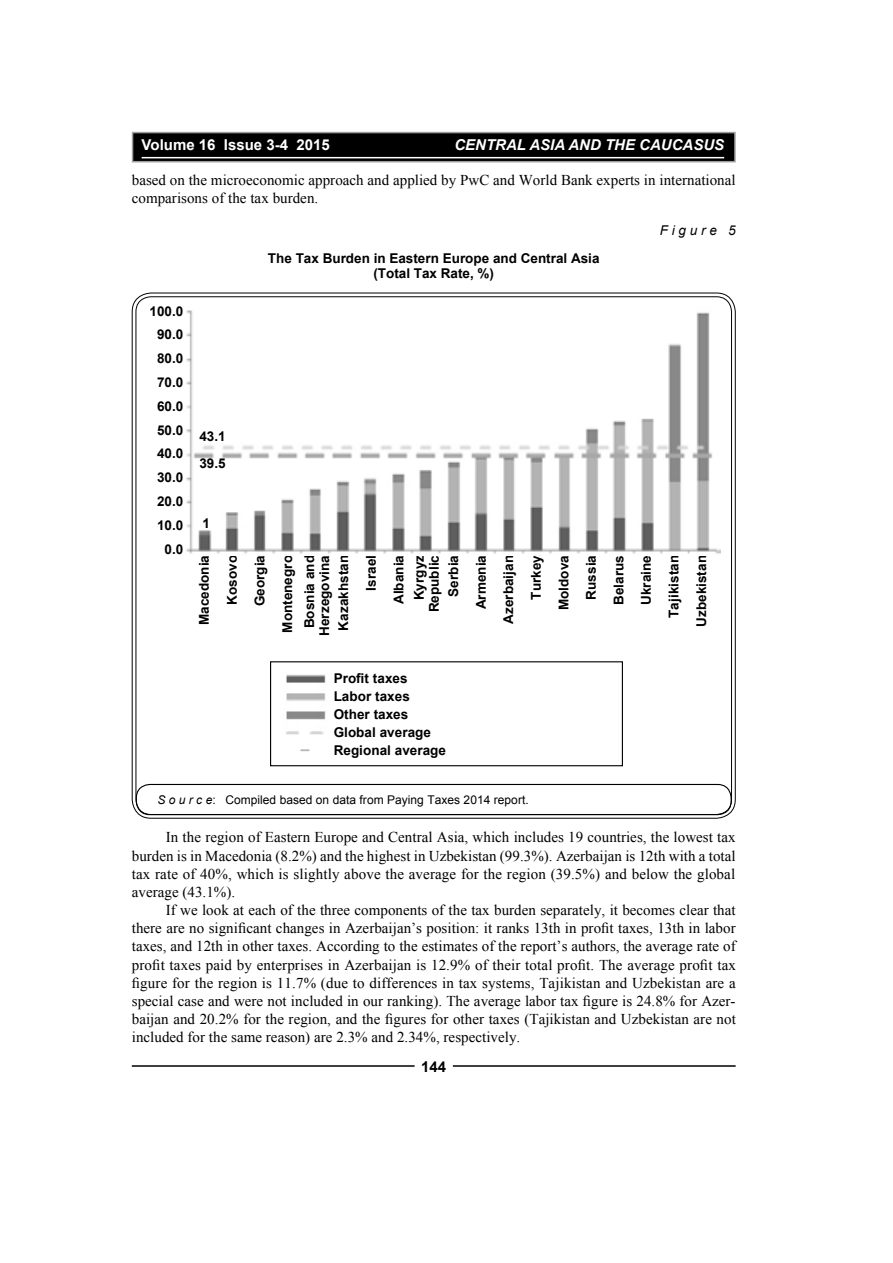
<style>
.page{position:relative;width:893px;height:1263px;background:#fff}
.page>*{position:absolute;margin:0;border:0;box-sizing:border-box;transform-origin:0 0}
.t1{font:15px/18.1px "Times New Roman";color:#000;text-align:justify}
.t2{font:italic 700 15px "Arial";color:#fff}
.t3{font:700 15px "Arial";color:#fff}
.t4{font:700 15px "Arial";color:#000}
.t5{font:700 13.5px/27.6px "Arial";letter-spacing:.005em;color:#000;text-align:right}
.t6{font:italic 13.5px "Arial";letter-spacing:.28em;color:#000}
.t7{font:12px "Arial";letter-spacing:.005em;color:#000}
.s1{font-style:italic}
</style>
<div class="page">
<hr style="left:132px;top:1065px;width:283px;height:2px;background:#000">
<hr style="left:453px;top:1065px;width:283px;height:2px;background:#000">
<div style="left:133px;top:133px;width:602px;height:29px;background:#000"></div>
<div style="left:132px;top:132px;width:604px;height:30px;border:2px solid #9d9d9c"></div>
<hr style="left:142px;top:157px;width:582px;height:1px;background:#fff">
<div style="left:136px;top:784px;width:596px;height:31px;border:1px solid #000;border-radius:14px"></div>
<img style="left:186px;top:310px;width:535px;height:244px">
<img style="left:285px;top:674px;width:41px;height:78px">
<div style="left:270px;top:661px;width:353px;height:105px;border:1px solid #000"></div>
<p class="t3" style="left:142px;top:135px;width:190px">Volume 16 Issue 3-4 2015</p>
<p class="t2" style="left:454px;top:135px;width:271px">CENTRAL ASIA AND THE CAUCASUS</p>
<p class="t1" style="left:132px;top:170px;width:605px">based on the microeconomic approach and applied by PwC and World Bank experts in international comparisons of the tax burden.</p>
<p class="t5" style="left:150px;top:299px;width:35px;line-height:23.9px">100.0<br>90.0<br>80.0<br>70.0<br>60.0<br>50.0<br>40.0<br>30.0<br>20.0<br>10.0<br>0.0</p>
<p class="t5" style="left:268px;top:251px;width:333px;line-height:15px;text-align:center">The Tax Burden in Eastern Europe and Central Asia (Total Tax Rate, %)</p>
<p class="t5" style="left:199px;top:422px;width:28px;text-align:left">43.1<br>39.5</p>
<p class="t5" style="left:203px;top:510px;width:9px">1</p>
<p class="t6" style="left:660px;top:222px;width:77px">Figure 5</p>
<p class="t5" style="left:191px;top:633px;width:79px;rotate:-90deg">Macedonia<br>Kosovo<br>Georgia<br>Montenegro</p>
<p class="t5" style="left:302px;top:636px;width:82px;line-height:15px;text-align:center;rotate:-90deg">Bosnia and<br>Herzegovina</p>
<p class="t5" style="left:330px;top:630px;width:77px;rotate:-90deg">Kazakhstan<br>Israel<br>Albania</p>
<p class="t5" style="left:412px;top:612px;width:59px;line-height:15px;rotate:-90deg">Kyrgyz<br>Republic</p>
<p class="t5" style="left:440px;top:627px;width:73px;rotate:-90deg">Serbia<br>Armenia<br>Azerbaijan<br>Turkey<br>Moldova<br>Russia<br>Belarus<br>Ukraine<br>Tajikistan<br>Uzbekistan</p>
<p class="t5" style="left:334px;top:669px;width:114px;line-height:18px;text-align:left">Profit taxes<br>Labor taxes<br>Other taxes<br>Global average<br>Regional average</p>
<p class="t7" style="left:157px;top:792px;width:373px"><span class="s1">S o u r c e</span>: Compiled based on data from Paying Taxes 2014 report.</p>
<p class="t1" style="left:132px;top:828px;width:605px;text-indent:34px">In the region of Eastern Europe and Central Asia, which includes 19 countries, the lowest tax burden is in Macedonia (8.2%) and the highest in Uzbekistan (99.3%). Azerbaijan is 12th with a total tax rate of 40%, which is slightly above the average for the region (39.5%) and below the global average (43.1%).</p>
<p class="t1" style="left:132px;top:901px;width:606px;text-indent:34px">If we look at each of the three components of the tax burden separately, it becomes clear that there are no significant changes in Azerbaijan’s position: it ranks 13th in profit taxes, 13th in labor taxes, and 12th in other taxes. According to the estimates of the report’s authors, the average rate of profit taxes paid by enterprises in Azerbaijan is 12.9% of their total profit. The average profit tax figure for the region is 11.7% (due to differences in tax systems, Tajikistan and Uzbekistan are a special case and were not included in our ranking). The average labor tax figure is 24.8% for Azer&shy;baijan and 20.2% for the region, and the figures for other taxes (Tajikistan and Uzbekistan are not included for the same reason) are 2.3% and 2.34%, respectively.</p>
<p class="t4" style="left:421px;top:1057px;width:27px">144</p>
</div>
